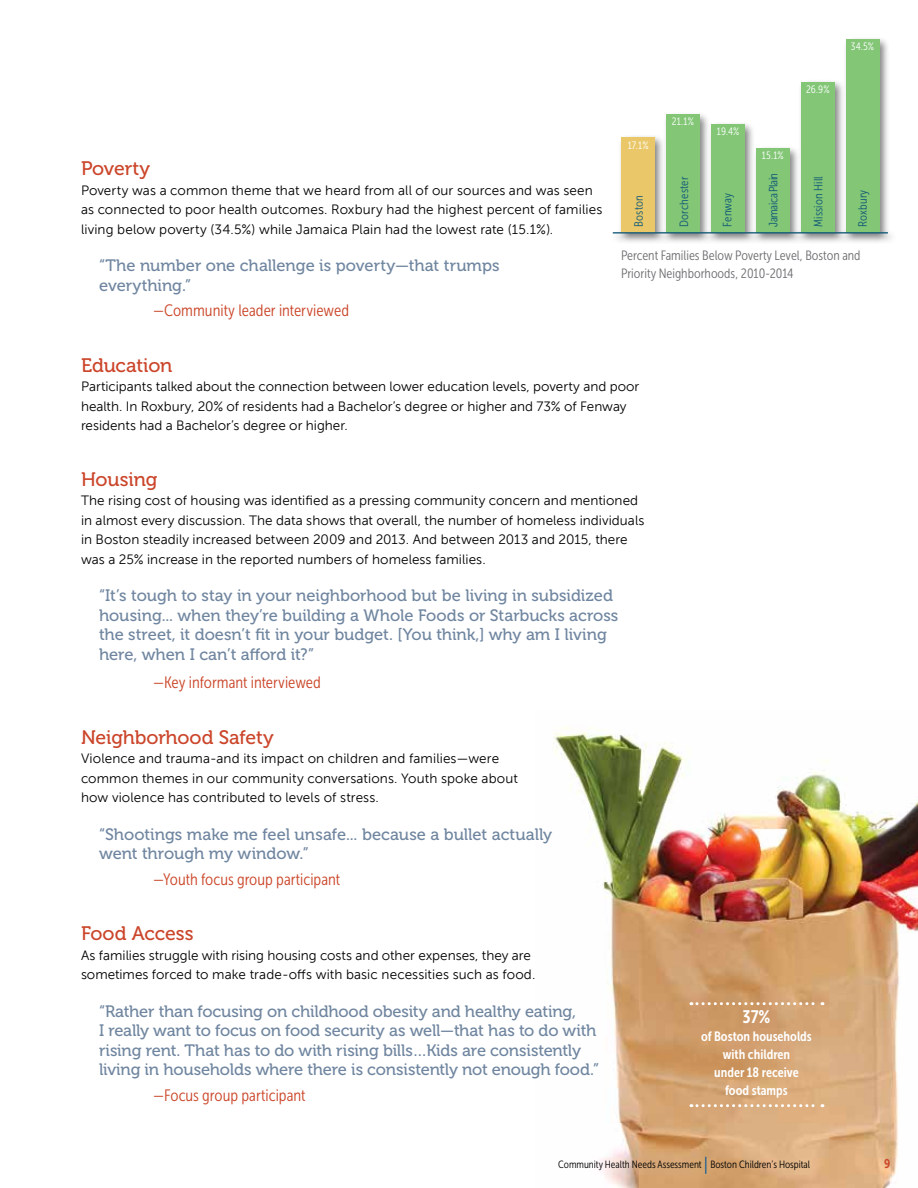
<style>
.page{position:relative;width:918px;height:1188px;background:#fff}
.page>*{position:absolute;margin:0;border:0;box-sizing:border-box;transform-origin:0 0}
.t1{font:19.5px "Museo 500";letter-spacing:-.005em;color:#cb452a}
.t2{font:18px "Museo Sans Cond 700";color:#fff}
.t3{font:16.5px/19.5px "Museo 500";letter-spacing:-.005em;color:#7086a0}
.t4{font:16.5px "Museo Sans Cond 300";color:#cb4629}
.t5{font:13.5px/19.5px "Museo Sans 300";letter-spacing:.005em;color:#000}
.t6{font:13.5px/18px "Museo Sans Cond 300";color:#6d6e71}
.t7{font:13.5px/18px "Museo Sans Cond 700";color:#fff;text-align:center}
.t8{font:12.75px "Museo Sans Cond 700";color:#cb4629}
.t9{font:12px "Museo Sans Cond 300";letter-spacing:.01em;color:#105878}
.t10{font:12px "Museo Sans Cond 300";letter-spacing:-.035em;color:#105878}
.t11{font:10.65px "Museo Sans Cond 300";letter-spacing:.015em;color:#fff}
.t12{font:10.5px "Museo Sans Cond 300";color:#000}
.s1{font-size:18px;color:#00529a}
</style>
<div class="page">
<img style="left:553px;top:727px;width:365px;height:461px">
<div style="left:610px;top:36px;width:288px;height:209px;background:#000;opacity:.5"></div>
<div style="left:621px;top:137px;width:34px;height:96px;background:#eac869"></div>
<div style="left:666px;top:115px;width:34px;height:118px;background:#82c676"></div>
<div style="left:711px;top:124px;width:34px;height:109px;background:#82c676"></div>
<div style="left:756px;top:148px;width:34px;height:85px;background:#82c676"></div>
<div style="left:801px;top:82px;width:33px;height:151px;background:#82c676"></div>
<div style="left:846px;top:39px;width:33px;height:194px;background:#82c676"></div>
<hr style="left:613px;top:232px;width:275px;height:2px;background:#105878">
<svg style="left:691px;top:1002px;width:132px;height:3px"></svg>
<svg style="left:691px;top:1104px;width:132px;height:3px"></svg>
<p class="t11" style="left:628px;top:139px;width:22px">17.1%</p>
<p class="t11" style="left:672px;top:116px;width:24px">21.1%</p>
<p class="t11" style="left:717px;top:126px;width:24px">19.4%</p>
<p class="t11" style="left:806px;top:83px;width:25px">26.9%</p>
<p class="t11" style="left:851px;top:41px;width:25px">34.5%</p>
<p class="t11" style="left:762px;top:150px;width:24px">15.1%</p>
<h1 class="t1" style="left:81px;top:158px;width:71px">Poverty</h1>
<p class="t5" style="left:81px;top:181px;width:523px">Poverty was a common theme that we heard from all of our sources and was seen as connected to poor health outcomes. Roxbury had the highest percent of families living below poverty (34.5%) while Jamaica Plain had the lowest rate (15.1%).</p>
<p class="t3" style="left:99px;top:256px;width:402px">“The number one challenge is poverty—that trumps everything.”</p>
<p class="t4" style="left:153px;top:302px;width:198px">—Community leader interviewed</p>
<h1 class="t1" style="left:81px;top:355px;width:93px">Education</h1>
<p class="t5" style="left:81px;top:377px;width:560px">Participants talked about the connection between lower education levels, poverty and poor health. In Roxbury, 20% of residents had a Bachelor’s degree or higher and 73% of Fenway residents had a Bachelor’s degree or higher.</p>
<h1 class="t1" style="left:81px;top:469px;width:78px">Housing</h1>
<p class="t5" style="left:81px;top:491px;width:565px">The rising cost of housing was identified as a pressing community concern and mentioned in almost every discussion. The data shows that overall, the number of homeless individuals in Boston steadily increased between 2009 and 2013. And between 2013 and 2015, there was a 25% increase in the reported numbers of homeless families.</p>
<p class="t3" style="left:99px;top:586px;width:521px">“It’s tough to stay in your neighborhood but be living in subsidized housing... when they’re building a Whole Foods or Starbucks across the street, it doesn’t fit in your budget. [You think,] why am I living here, when I can’t afford it?”</p>
<p class="t4" style="left:153px;top:674px;width:169px">—Key informant interviewed</p>
<h1 class="t1" style="left:81px;top:727px;width:194px">Neighborhood Safety</h1>
<p class="t5" style="left:81px;top:749px;width:439px">Violence and trauma-and its impact on children and families—were common themes in our community conversations. Youth spoke about how violence has contributed to levels of stress.</p>
<p class="t3" style="left:99px;top:825px;width:455px">“Shootings make me feel unsafe... because a bullet actually went through my window.”</p>
<p class="t4" style="left:153px;top:870px;width:189px">—Youth focus group participant</p>
<h1 class="t1" style="left:81px;top:923px;width:114px">Food Access</h1>
<p class="t5" style="left:81px;top:946px;width:456px">As families struggle with rising housing costs and other expenses, they are sometimes forced to make trade-offs with basic necessities such as food.</p>
<p class="t3" style="left:99px;top:1002px;width:502px">“Rather than focusing on childhood obesity and healthy eating,<br>I really want to focus on food security as well—that has to do with rising rent. That has to do with rising bills…Kids are consistently living in households where there is consistently not enough food.”</p>
<p class="t4" style="left:153px;top:1086px;width:154px">—Focus group participant</p>
<p class="t10" style="left:767px;top:227px;width:55px;rotate:-90deg">Jamaica Plain</p>
<p class="t9" style="left:812px;top:227px;width:52px;rotate:-90deg">Mission Hill</p>
<p class="t9" style="left:678px;top:227px;width:51px;rotate:-90deg">Dorchester</p>
<p class="t9" style="left:856px;top:227px;width:39px;rotate:-90deg">Roxbury</p>
<p class="t9" style="left:721px;top:227px;width:35px;rotate:-90deg">Fenway</p>
<p class="t9" style="left:632px;top:227px;width:33px;rotate:-90deg">Boston</p>
<p class="t6" style="left:621px;top:247px;width:241px">Percent Families Below Poverty Level, Boston and<br>Priority Neighborhoods, 2010-2014</p>
<h2 class="t2" style="left:743px;top:1007px;width:29px">37%</h2>
<p class="t7" style="left:701px;top:1028px;width:112px">of Boston households with children<br>under 18 receive food stamps</p>
<p class="t12" style="left:558px;top:1158px;width:253px">Community Health Needs Assessment <span class="s1">|</span> Boston Children’s Hospital</p>
<p class="t8" style="left:884px;top:1156px;width:8px">9</p>
</div>
